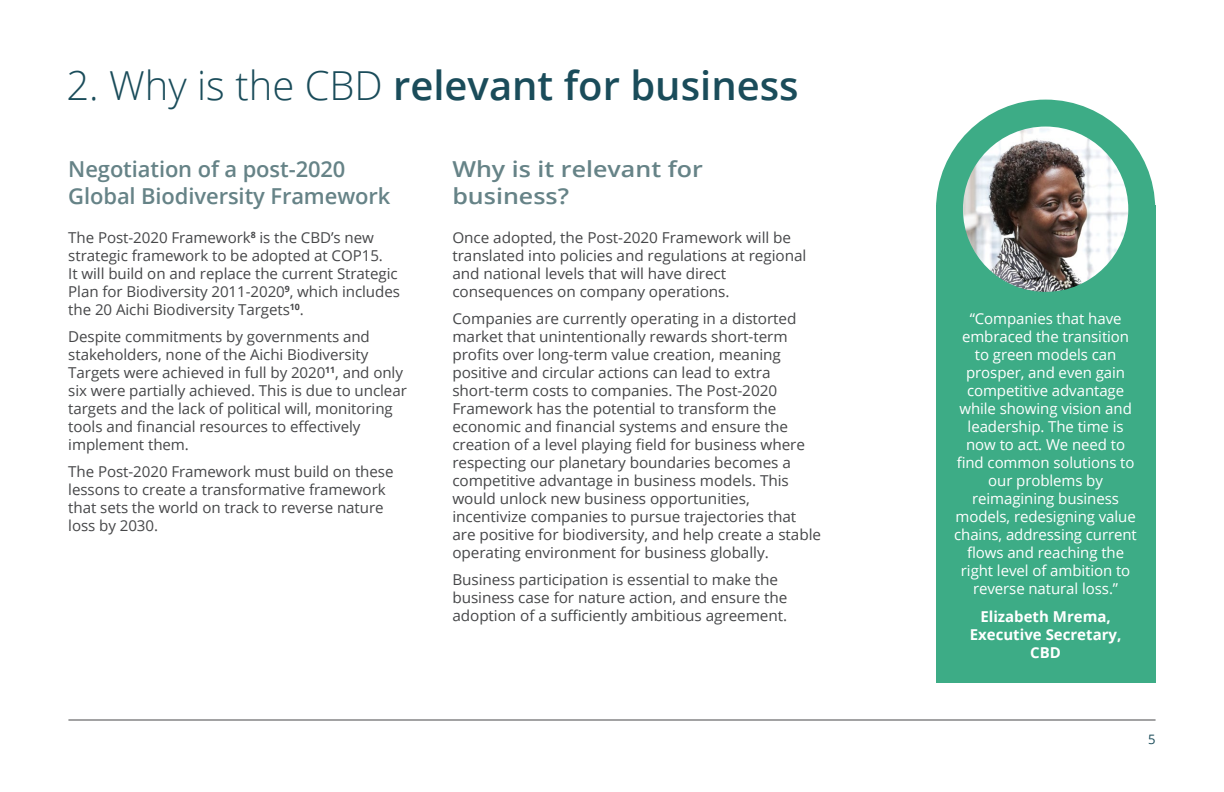
<style>
.page{position:relative;width:1224px;height:792px;background:#fff}
.page>*{position:absolute;margin:0;border:0;box-sizing:border-box;transform-origin:0 0}
.t1{font:600 40px "Open Sans";color:#1a4c5a}
.t2{font:600 22px/27px "Open Sans";letter-spacing:-.005em;color:#668387}
.t3{font:600 22px/27px "Open Sans";letter-spacing:-.005em;color:#668387;scale:1.14 1}
.t4{font:15px/18px "Open Sans";letter-spacing:-.005em;color:#464749}
.t5{font:15px/18px "Open Sans";letter-spacing:-.005em;color:#fff;text-align:center}
.t6{font:700 15px/18px "Open Sans";color:#fff;text-align:center}
.t7{font:13px "Open Sans";color:#1b4c5a}
.s1{font-weight:300}
</style>
<div class="page">
<hr style="left:68px;top:720px;width:1088px;height:1px;background:#464749">
<div style="left:936px;top:206px;width:219px;height:477px;background:#3dac86"></div>
<div style="left:936px;top:100px;width:219px;height:219px;background:#3dac86;border-radius:50%"></div>
<img style="left:963px;top:127px;width:165px;height:165px;border-radius:83px">
<h1 class="t1" style="left:66px;top:58px;width:734px"><span class="s1">2. Why is the CBD</span> relevant for business</h1>
<h2 class="t2" style="left:68px;top:155px;width:324px">Negotiation of a post-2020<br>Global Biodiversity Framework</h2>
<p class="t4" style="left:68px;top:228px;width:333px">The Post-2020 Framework<sup>8</sup> is the CBD’s new strategic framework to be adopted at COP15.<br>It will build on and replace the current Strategic Plan for Biodiversity 2011-2020<sup>9</sup>, which includes the 20 Aichi Biodiversity Targets<sup>10</sup>.</p>
<p class="t4" style="left:68px;top:327px;width:340px">Despite commitments by governments and stakeholders, none of the Aichi Biodiversity Targets were achieved in full by 2020<sup>11</sup>, and only six were partially achieved. This is due to unclear targets and the lack of political will, monitoring tools and financial resources to effectively implement them.</p>
<p class="t4" style="left:68px;top:462px;width:327px">The Post-2020 Framework must build on these lessons to create a transformative framework that sets the world on track to reverse nature loss by 2030.</p>
<h2 class="t3" style="left:452px;top:155px;width:221px">Why is it relevant for business?</h2>
<p class="t4" style="left:452px;top:228px;width:356px">Once adopted, the Post-2020 Framework will be translated into policies and regulations at regional and national levels that will have direct consequences on company operations.</p>
<p class="t4" style="left:452px;top:309px;width:370px">Companies are currently operating in a distorted market that unintentionally rewards short-term profits over long-term value creation, meaning positive and circular actions can lead to extra short-term costs to companies. The Post-2020<br>Framework has the potential to transform the economic and financial systems and ensure the creation of a level playing field for business where respecting our planetary boundaries becomes a competitive advantage in business models. This would unlock new business opportunities, incentivize companies to pursue trajectories that are positive for biodiversity, and help create a stable operating environment for business globally.</p>
<p class="t4" style="left:452px;top:570px;width:337px">Business participation is essential to make the business case for nature action, and ensure the adoption of a sufficiently ambitious agreement.</p>
<p class="t5" style="left:954px;top:309px;width:184px">“Companies that have embraced the transition to green models can prosper, and even gain competitive advantage while showing vision and leadership. The time is now to act. We need to find common solutions to our problems by reimagining business models, redesigning value chains, addressing current flows and reaching the right level of ambition to reverse natural loss.”</p>
<p class="t6" style="left:970px;top:607px;width:153px">Elizabeth Mrema,<br>Executive Secretary,<br>CBD</p>
<p class="t7" style="left:1148px;top:731px;width:9px">5</p>
</div>
